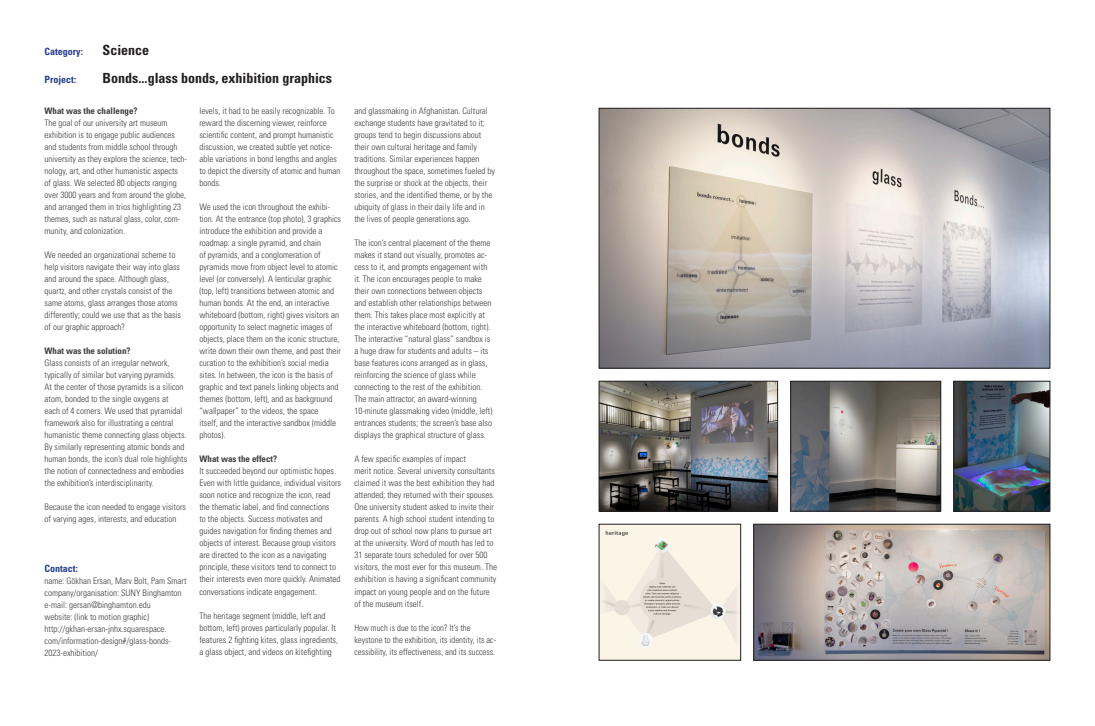
<style>
.page{position:relative;width:1095px;height:726px;background:#fff}
.page>*{position:absolute;margin:0;border:0;box-sizing:border-box;transform-origin:0 0}
.t1{font:700 condensed 14px "Univers LT Std";color:#231f20}
.t2{font:700 condensed 10px "Univers LT Std";color:#253f8e}
.t3{font:300 condensed 9px/12px "Univers LT Std";color:#3e3e3f}
.t4{font:700 condensed 9px "Univers LT Std";color:#3e3e3f}
</style>
<div class="page">
<img style="left:600px;top:110px;width:448px;height:257px">
<div style="left:598px;top:108px;width:452px;height:261px;border:1px solid #231f20"></div>
<img style="left:755px;top:525px;width:293px;height:133px">
<div style="left:753px;top:523px;width:297px;height:137px;border:1px solid #231f20"></div>
<img style="left:792px;top:383px;width:147px;height:126px">
<div style="left:790px;top:381px;width:151px;height:130px;border:1px solid #231f20"></div>
<img style="left:600px;top:525px;width:139px;height:133px">
<img style="left:955px;top:383px;width:93px;height:126px">
<div style="left:953px;top:381px;width:97px;height:130px;border:1px solid #231f20"></div>
<img style="left:600px;top:383px;width:176px;height:126px">
<div style="left:598px;top:381px;width:180px;height:130px;border:1px solid #231f20"></div>
<p class="t2" style="left:45px;top:45px;width:40px">Category:</p>
<p class="t1" style="left:103px;top:41px;width:48px">Science</p>
<p class="t2" style="left:45px;top:73px;width:33px">Project:</p>
<p class="t1" style="left:103px;top:69px;width:231px">Bonds...glass bonds, exhibition graphics</p>
<p class="t4" style="left:45px;top:106px;width:94px">What was the challenge?</p>
<p class="t3" style="left:45px;top:117px;width:144px">The goal of our university art museum exhibition is to engage public audiences and students from middle school through university as they explore the science, tech&shy;nology, art, and other humanistic aspects<br>of glass. We selected 80 objects ranging over 3000 years and from around the globe, and arranged them in trios highlighting 23 themes, such as natural glass, color, com&shy;munity, and colonization.</p>
<p class="t3" style="left:45px;top:249px;width:138px">We needed an organizational scheme to help visitors navigate their way into glass and around the space. Although glass, quartz, and other crystals consist of the same atoms, glass arranges those atoms differently; could we use that as the basis of our graphic approach?</p>
<p class="t4" style="left:45px;top:346px;width:87px">What was the solution?</p>
<p class="t3" style="left:45px;top:357px;width:144px">Glass consists of an irregular network, typically of similar but varying pyramids.<br>At the center of those pyramids is a silicon atom, bonded to the single oxygens at<br>each of 4 corners. We used that pyramidal framework also for illustrating a central humanistic theme connecting glass objects.<br>By similarly representing atomic bonds and human bonds, the icon’s dual role highlights the notion of connectedness and embodies the exhibition’s interdisciplinarity.</p>
<p class="t3" style="left:45px;top:501px;width:143px">Because the icon needed to engage visitors of varying ages, interests, and education</p>
<p class="t2" style="left:45px;top:562px;width:35px">Contact:</p>
<p class="t3" style="left:45px;top:574px;width:143px">name: Gökhan Ersan, Marv Bolt, Pam Smart</p>
<p class="t3" style="left:45px;top:586px;width:138px">company/organisation: SUNY Binghamton</p>
<p class="t3" style="left:45px;top:598px;width:108px">e-mail: gersan@binghamton.edu</p>
<p class="t3" style="left:45px;top:610px;width:128px">website: (link to motion graphic) http://gkhan-ersan-jnhx.squarespace. com/information-design#/glass-bonds-2023-exhibition/</p>
<p class="t3" style="left:199px;top:105px;width:142px">levels, it had to be easily recognizable. To reward the discerning viewer, reinforce scientific content, and prompt humanistic discussion, we created subtle yet notice&shy;able variations in bond lengths and angles to depict the diversity of atomic and human bonds.</p>
<p class="t3" style="left:199px;top:201px;width:143px">We used the icon throughout the exhibi&shy;tion. At the entrance (top photo), 3 graphics introduce the exhibition and provide a roadmap: a single pyramid, and chain<br>of pyramids, and a conglomeration of pyramids move from object level to atomic level (or conversely). A lenticular graphic (top, left) transitions between atomic and human bonds. At the end, an interactive whiteboard (bottom, right) gives visitors an opportunity to select magnetic images of objects, place them on the iconic structure, write down their own theme, and post their curation to the exhibition’s social media sites. In between, the icon is the basis of graphic and text panels linking objects and themes (bottom, left), and as background “wallpaper” to the videos, the space<br>itself, and the interactive sandbox (middle photos).</p>
<p class="t4" style="left:199px;top:454px;width:79px">What was the effect?</p>
<p class="t3" style="left:199px;top:465px;width:138px">It succeeded beyond our optimistic hopes.</p>
<p class="t3" style="left:199px;top:477px;width:143px">Even with little guidance, individual visitors soon notice and recognize the icon, read the thematic label, and find connections<br>to the objects. Success motivates and guides navigation for finding themes and objects of interest. Because group visitors are directed to the icon as a navigating principle, these visitors tend to connect to their interests even more quickly. Animated conversations indicate engagement.</p>
<p class="t3" style="left:199px;top:609px;width:140px">The heritage segment (middle, left and bottom, left) proves particularly popular. It features 2 fighting kites, glass ingredients, a glass object, and videos on kitefighting</p>
<p class="t3" style="left:354px;top:105px;width:142px">and glassmaking in Afghanistan. Cultural exchange students have gravitated to it; groups tend to begin discussions about their own cultural heritage and family traditions. Similar experiences happen throughout the space, sometimes fueled by the surprise or shock at the objects, their stories, and the identified theme, or by the ubiquity of glass in their daily life and in the lives of people generations ago.</p>
<p class="t3" style="left:354px;top:237px;width:139px">The icon’s central placement of the theme makes it stand out visually, promotes ac&shy;cess to it, and prompts engagement with it. The icon encourages people to make their own connections between objects and establish other relationships between them. This takes place most explicitly at the interactive whiteboard (bottom, right).<br>The interactive “natural glass” sandbox is a huge draw for students and adults – its base features icons arranged as in glass, reinforcing the science of glass while connecting to the rest of the exhibition.<br>The main attractor, an award-winning 10-minute glassmaking video (middle, left) entrances students; the screen’s base also displays the graphical structure of glass.</p>
<p class="t3" style="left:354px;top:453px;width:144px">A few specific examples of impact<br>merit notice. Several university consultants claimed it was the best exhibition they had attended; they returned with their spouses.<br>One university student asked to invite their parents. A high school student intending to drop out of school now plans to pursue art at the university. Word of mouth has led to 31 separate tours scheduled for over 500 visitors, the most ever for this museum. The exhibition is having a significant community impact on young people and on the future of the museum itself.</p>
<p class="t3" style="left:354px;top:621px;width:143px">How much is due to the icon? It’s the keystone to the exhibition, its identity, its ac&shy;cessibility, its effectiveness, and its success.</p>
</div>
